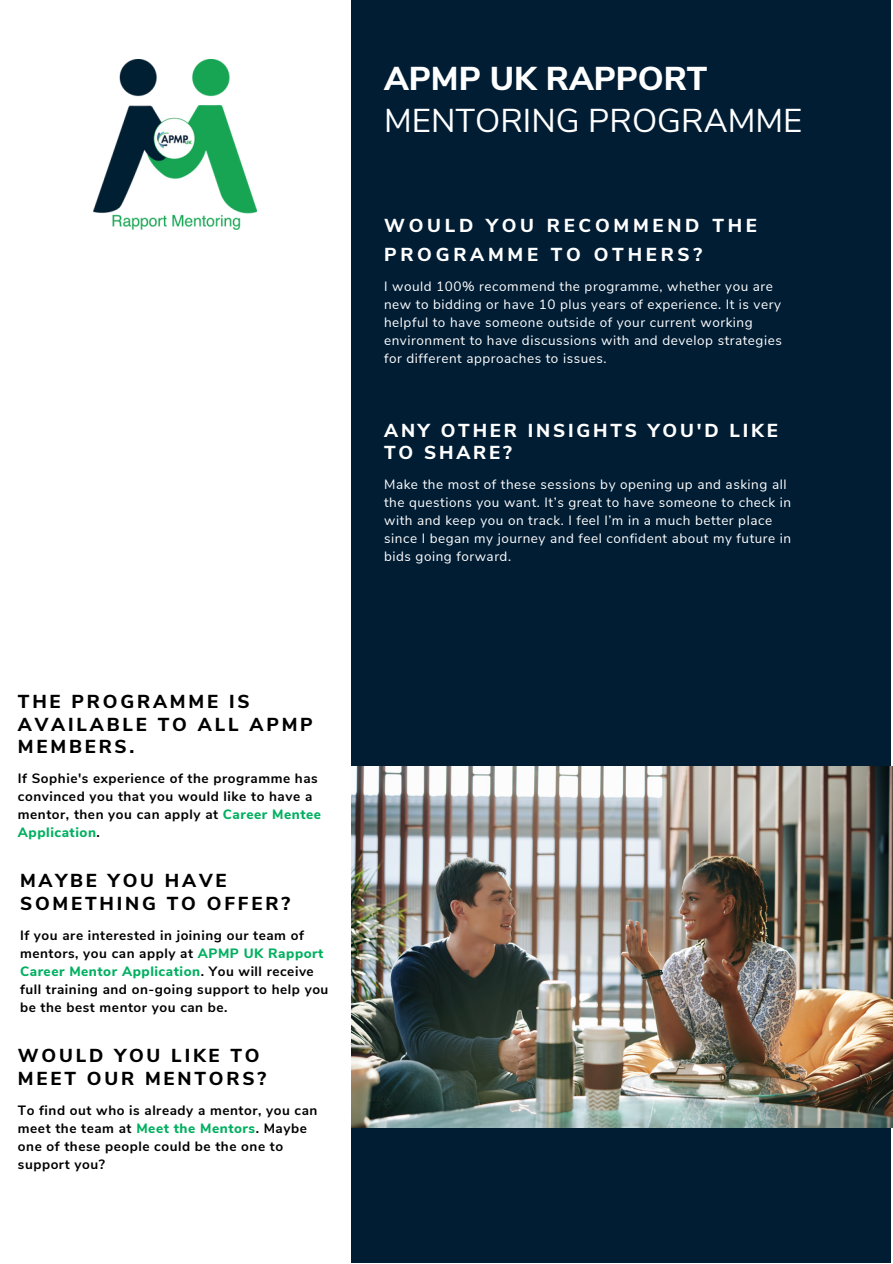
<style>
.page{position:relative;width:893px;height:1264px;background:#fff}
.page>*{position:absolute;margin:0;border:0;box-sizing:border-box;transform-origin:0 0}
.t1{font:33px "Nunito Sans";color:#fff}
.t2{font:800 33px "Nunito Sans";color:#fff}
.t3{font:800 18.75px/22.5px "Nunito Sans";letter-spacing:.15em;color:#000}
.t4{font:800 18.75px/29.2px "Nunito Sans";letter-spacing:.2em;color:#fff}
.t5{font:800 18.75px/22.5px "Nunito Sans";letter-spacing:.15em;color:#fff}
.t6{font:13.5px/18px "Nunito Sans";letter-spacing:.04em;color:#fff}
.t7{font:700 13.5px/18px "Nunito Sans";letter-spacing:.04em;color:#000}
.s1{font-weight:800;color:#00b060}
</style>
<div class="page">
<div style="left:351px;top:0;width:540px;height:1262px;background:#001d34"></div>
<img style="left:351px;top:766px;width:541px;height:361px">
<img style="left:93px;top:59px;width:163px;height:170px">
<h2 class="t3" style="left:18px;top:690px;width:296px">THE PROGRAMME IS<br>AVAILABLE TO ALL APMP<br>MEMBERS.</h2>
<p class="t7" style="left:18px;top:769px;width:304px">If Sophie's experience of the programme has convinced you that you would like to have a mentor, then you can apply at <span class="s1">Career Mentee Application</span>.</p>
<h2 class="t3" style="left:20px;top:870px;width:271px">MAYBE YOU HAVE<br>SOMETHING TO OFFER?</h2>
<p class="t7" style="left:20px;top:926px;width:310px">If you are interested in joining our team of mentors, you can apply at <span class="s1">APMP UK Rapport Career Mentor Application</span>. You will receive full training and on-going support to help you be the best mentor you can be.</p>
<h2 class="t3" style="left:18px;top:1044px;width:250px">WOULD YOU LIKE TO<br>MEET OUR MENTORS?</h2>
<p class="t7" style="left:18px;top:1101px;width:301px">To find out who is already a mentor, you can meet the team at <span class="s1">Meet the Mentors</span>. Maybe one of these people could be the one to support you?</p>
<h1 class="t2" style="left:384px;top:56px;width:325px">APMP UK RAPPORT</h1>
<h1 class="t1" style="left:384px;top:98px;width:420px">MENTORING PROGRAMME</h1>
<h2 class="t4" style="left:384px;top:211px;width:374px">WOULD YOU RECOMMEND THE<br>PROGRAMME TO OTHERS?</h2>
<p class="t6" style="left:384px;top:278px;width:399px">I would 100% recommend the programme, whether you are new to bidding or have 10 plus years of experience. It is very helpful to have someone outside of your current working environment to have discussions with and develop strategies for different approaches to issues.</p>
<h2 class="t5" style="left:384px;top:419px;width:395px">ANY OTHER INSIGHTS YOU'D LIKE<br>TO SHARE?</h2>
<p class="t6" style="left:384px;top:476px;width:408px">Make the most of these sessions by opening up and asking all the questions you want. It’s great to have someone to check in with and keep you on track. I feel I’m in a much better place since I began my journey and feel confident about my future in bids going forward.</p>
</div>
